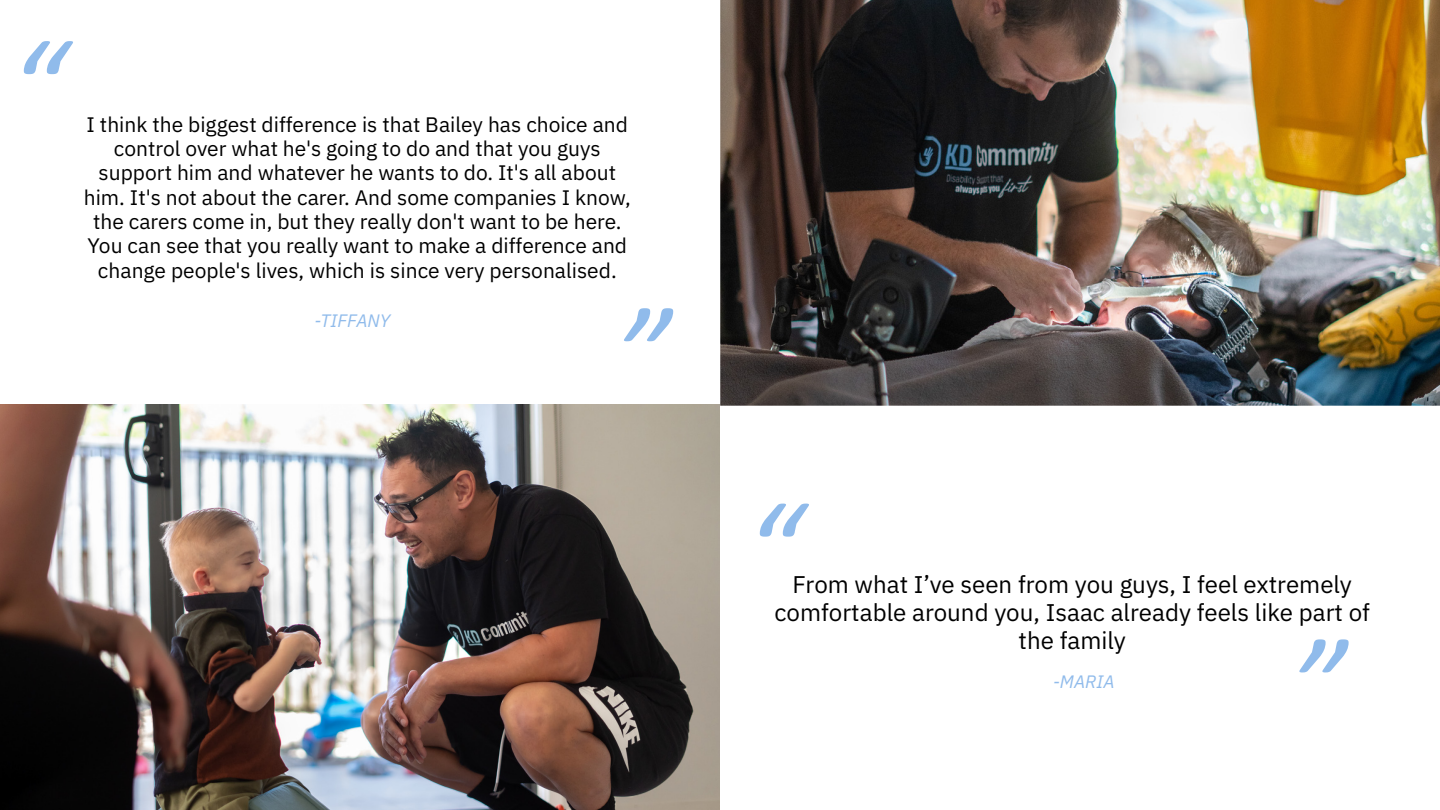
<style>
.page{position:relative;width:1440px;height:810px;background:#fff}
.page>*{position:absolute;margin:0;border:0;box-sizing:border-box;transform-origin:0 0}
.t1{font:italic 132px "Calibri";color:#90bbeb}
.t2{font:24.15px/28.3px "IBM Plex Sans";color:#000;text-align:center}
.t3{font:21px/24.3px "IBM Plex Sans";color:#000;text-align:center}
.t4{font:italic 18px "IBM Plex Sans";color:#90bbeb}
</style>
<div class="page">
<img style="left:720px;top:0;width:720px;height:406px">
<img style="left:0;top:405px;width:720px;height:405px">
<h1 class="t1" style="left:9px;top:-4px;width:57px">“</h1>
<p class="t3" style="left:84px;top:110px;width:549px">I think the biggest difference is that Bailey has choice and control over what he's going to do and that you guys support him and whatever he wants to do. It's all about him. It's not about the carer. And some companies I know, the carers come in, but they really don't want to be here.<br>You can see that you really want to make a difference and change people's lives, which is since very personalised.</p>
<p class="t4" style="left:314px;top:307px;width:77px">-TIFFANY</p>
<h1 class="t1" style="left:688px;top:386px;width:57px;rotate:-180deg">“</h1>
<h1 class="t1" style="left:745px;top:458px;width:57px">“</h1>
<p class="t2" style="left:793px;top:568px;width:561px">From what I’ve seen from you guys, I feel extremely</p>
<p class="t2" style="left:775px;top:596px;width:597px">comfortable around you, Isaac already feels like part of the family</p>
<p class="t4" style="left:1053px;top:668px;width:63px">-MARIA</p>
<h1 class="t1" style="left:1364px;top:718px;width:57px;rotate:-180deg">“</h1>
</div>
